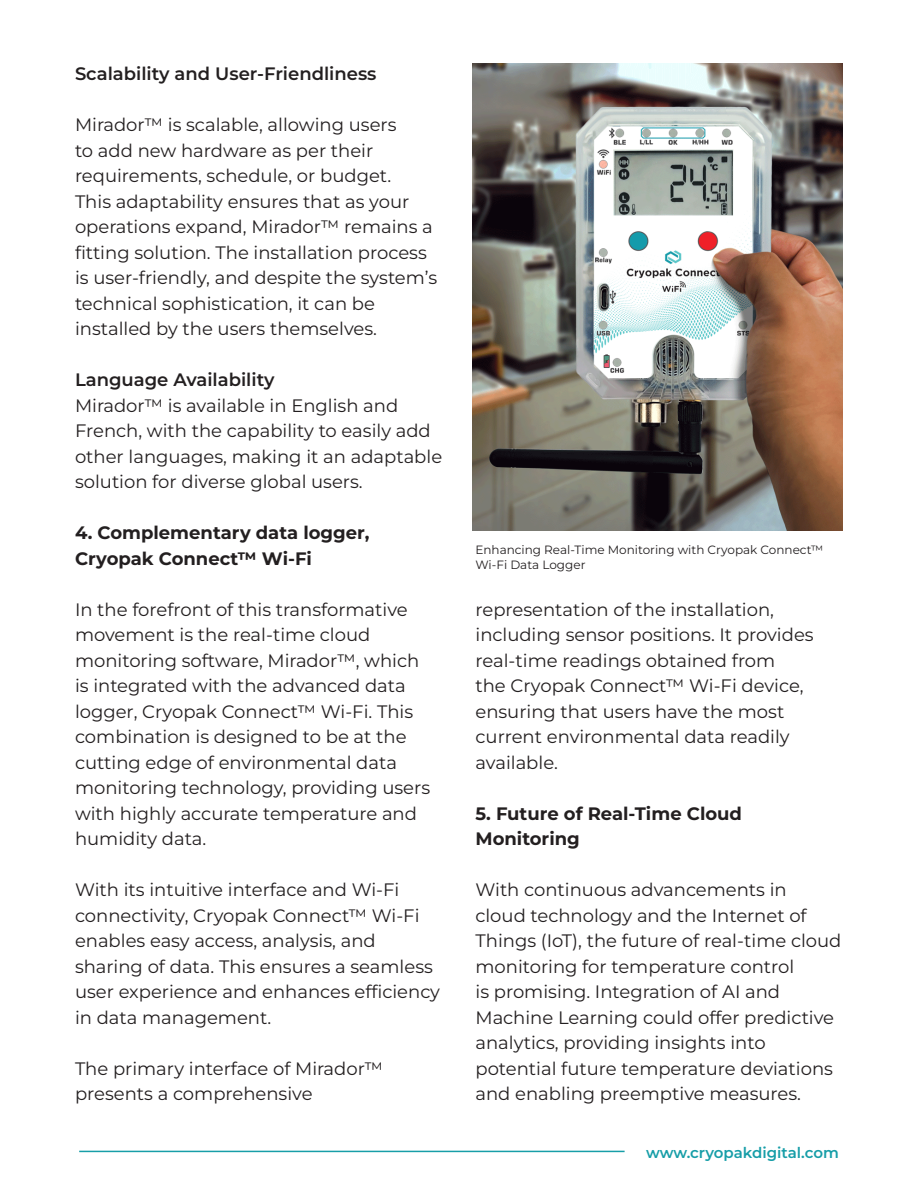
<style>
.page{position:relative;width:918px;height:1188px;background:#fff}
.page>*{position:absolute;margin:0;border:0;box-sizing:border-box;transform-origin:0 0}
.t1{font:18px/25.5px "Montserrat";color:#231f20}
.t2{font:700 18px/25.5px "Montserrat";color:#231f20}
.t3{font:600 18px "Montserrat";color:#231f20}
.t4{font:600 15px "Montserrat";color:#179ea8}
.t5{font:12px/14.4px "Montserrat";color:#231f20}
</style>
<div class="page">
<hr style="left:79px;top:1151px;width:546px;height:1px;background:#179ea8">
<img style="left:473px;top:63px;width:370px;height:467px">
<p class="t3" style="left:75px;top:62px;width:303px">Scalability and User-Friendliness</p>
<p class="t1" style="left:75px;top:112px;width:364px">Mirador™ is scalable, allowing users<br>to add new hardware as per their requirements, schedule, or budget.<br>This adaptability ensures that as your operations expand, Mirador™ remains a fitting solution. The installation process is user-friendly, and despite the system’s technical sophistication, it can be installed by the users themselves.</p>
<p class="t3" style="left:75px;top:368px;width:201px">Language Availability</p>
<p class="t1" style="left:75px;top:392px;width:369px">Mirador™ is available in English and French, with the capability to easily add other languages, making it an adaptable solution for diverse global users.</p>
<p class="t2" style="left:75px;top:520px;width:296px">4. Complementary data logger,<br>Cryopak Connect™ Wi-Fi</p>
<p class="t1" style="left:75px;top:596px;width:357px">In the forefront of this transformative movement is the real-time cloud monitoring software, Mirador™, which is integrated with the advanced data logger, Cryopak Connect™ Wi-Fi. This combination is designed to be at the cutting edge of environmental data monitoring technology, providing users with highly accurate temperature and humidity data.</p>
<p class="t1" style="left:75px;top:877px;width:367px">With its intuitive interface and Wi-Fi connectivity, Cryopak Connect™ Wi-Fi enables easy access, analysis, and sharing of data. This ensures a seamless user experience and enhances efficiency in data management.</p>
<p class="t1" style="left:75px;top:1055px;width:310px">The primary interface of Mirador™ presents a comprehensive</p>
<p class="t5" style="left:476px;top:543px;width:350px">Enhancing Real-Time Monitoring with Cryopak Connect™<br>Wi-Fi Data Logger</p>
<p class="t1" style="left:476px;top:596px;width:340px">representation of the installation, including sensor positions. It provides real-time readings obtained from<br>the Cryopak Connect™ Wi-Fi device, ensuring that users have the most current environmental data readily available.</p>
<p class="t2" style="left:476px;top:800px;width:268px">5. Future of Real-Time Cloud<br>Monitoring</p>
<p class="t1" style="left:476px;top:877px;width:367px">With continuous advancements in cloud technology and the Internet of Things (IoT), the future of real-time cloud monitoring for temperature control<br>is promising. Integration of AI and Machine Learning could offer predictive analytics, providing insights into potential future temperature deviations and enabling preemptive measures.</p>
<p class="t4" style="left:646px;top:1143px;width:194px">www.cryopakdigital.com</p>
</div>
